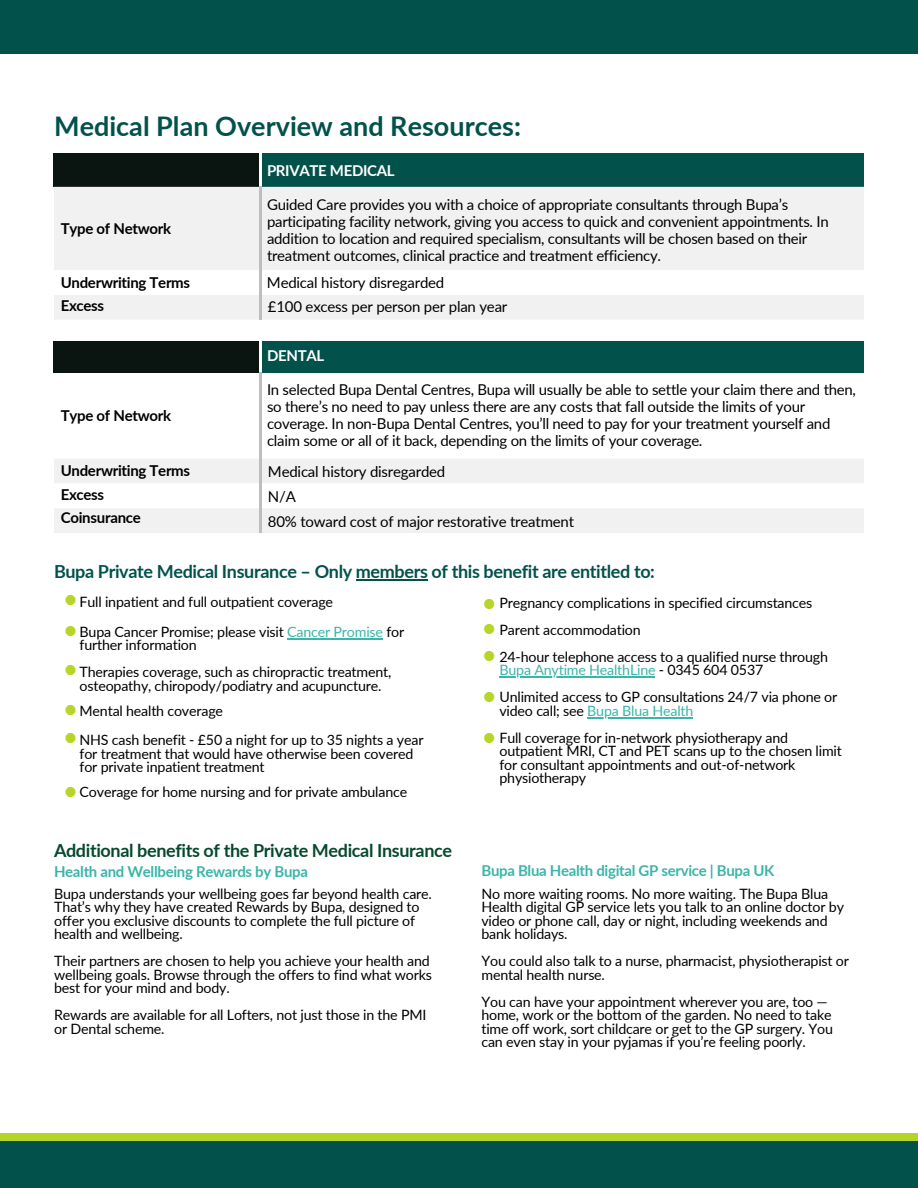
<style>
.page{position:relative;width:918px;height:1188px;background:#fff}
.page>*{position:absolute;margin:0;border:0;box-sizing:border-box;transform-origin:0 0}
.t1{font:700 27px "Lato";color:#02524b}
.t2{font:27px "Lato";color:#b5d626}
.t3{font:700 18px "Lato";letter-spacing:-.02em;color:#02524b}
.t4{font:700 18px "Lato";letter-spacing:-.02em;color:#07492e}
.t5{font:15px/16.8px "Lato";letter-spacing:-.015em;color:#000}
.t6{font:700 15px/23.7px "Lato";letter-spacing:-.02em;color:#000}
.t7{font:700 15px "Lato";letter-spacing:-.02em;color:#3bb5a9}
.t8{font:700 15px "Lato";letter-spacing:-.02em;color:#fff}
.t9{font:14.25px/13.5px "Lato";letter-spacing:-.015em;color:#000}
.t10{font:14.25px "Lato";letter-spacing:-.015em;color:#3bb5a9}
.s1{color:#3bb5a9}
.s2{color:#000}
</style>
<div class="page">
<div style="left:0;top:0;width:918px;height:54px;background:#02524b"></div>
<div style="left:0;top:1134px;width:918px;height:54px;background:#b5d626"></div>
<div style="left:0;top:1142px;width:918px;height:46px;background:#02524b"></div>
<div style="left:54px;top:153px;width:206px;height:34px;background:#0a1410"></div>
<div style="left:260px;top:153px;width:604px;height:34px;background:#02524b"></div>
<div style="left:54px;top:187px;width:810px;height:83px;background:#f1f1f2"></div>
<hr style="left:260px;top:153px;width:1px;height:34px;background:#fff">
<hr style="left:260px;top:187px;width:1px;height:83px;background:#bcbec0">
<svg style="left:54px;top:270px;width:810px;height:50px"></svg>
<div style="left:54px;top:341px;width:206px;height:31px;background:#0a1410"></div>
<div style="left:260px;top:341px;width:604px;height:31px;background:#02524b"></div>
<hr style="left:260px;top:341px;width:1px;height:31px;background:#fff">
<hr style="left:260px;top:372px;width:1px;height:87px;background:#bcbec0">
<svg style="left:54px;top:459px;width:810px;height:74px"></svg>
<hr style="left:356px;top:579px;width:72px;height:2px;background:#02524b">
<hr style="left:499px;top:677px;width:156px;height:1px;background:#3bb5a9">
<hr style="left:587px;top:717px;width:106px;height:1px;background:#3bb5a9">
<hr style="left:287px;top:638px;width:96px;height:1px;background:#3bb5a9">
<p class="t1" style="left:54px;top:109px;width:468px">Medical Plan Overview and Resources:</p>
<p class="t6" style="left:61px;top:217px;width:112px">Type of Network</p>
<h5 class="t6" style="left:61px;top:270px;width:131px">Underwriting Terms<br>Excess</h5>
<p class="t6" style="left:61px;top:404px;width:112px">Type of Network</p>
<h5 class="t6" style="left:61px;top:458px;width:131px">Underwriting Terms<br>Excess<br>Coinsurance</h5>
<p class="t8" style="left:267px;top:161px;width:129px">PRIVATE MEDICAL</p>
<p class="t5" style="left:267px;top:196px;width:563px">Guided Care provides you with a choice of appropriate consultants through Bupa’s participating facility network, giving you access to quick and convenient appointments. In addition to location and required specialism, consultants will be chosen based on their treatment outcomes, clinical practice and treatment efficiency.</p>
<p class="t5" style="left:267px;top:274px;width:179px">Medical history disregarded</p>
<p class="t5" style="left:268px;top:297px;width:241px">£100 excess per person per plan year</p>
<p class="t8" style="left:267px;top:346px;width:59px">DENTAL</p>
<p class="t5" style="left:267px;top:381px;width:590px">In selected Bupa Dental Centres, Bupa will usually be able to settle your claim there and then, so there’s no need to pay unless there are any costs that fall outside the limits of your coverage. In non-Bupa Dental Centres, you’ll need to pay for your treatment yourself and claim some or all of it back, depending on the limits of your coverage.</p>
<p class="t5" style="left:268px;top:463px;width:179px">Medical history disregarded</p>
<p class="t5" style="left:268px;top:488px;width:29px">N/A</p>
<p class="t5" style="left:268px;top:513px;width:308px">80% toward cost of major restorative treatment</p>
<h5 class="t3" style="left:54px;top:561px;width:602px">Bupa Private Medical Insurance – Only members of this benefit are entitled to:</h5>
<h5 class="t2" style="left:63px;top:581px;width:17px">•</h5>
<p class="t2" style="left:481px;top:585px;width:17px">•</p>
<p class="t9" style="left:80px;top:595px;width:255px">Full inpatient and full outpatient coverage</p>
<p class="t9" style="left:80px;top:625px;width:326px">Bupa Cancer Promise; please visit <span class="s1">Cancer Promise</span> for further information</p>
<p class="t9" style="left:80px;top:665px;width:313px">Therapies coverage, such as chiropractic treatment, osteopathy, chiropody/podiatry and acupuncture.</p>
<p class="t9" style="left:499px;top:596px;width:314px">Pregnancy complications in specified circumstances</p>
<h4 class="t9" style="left:499px;top:623px;width:143px">Parent accommodation</h4>
<p class="t9" style="left:499px;top:650px;width:330px">24-hour telephone access to a qualified nurse through</p>
<h2 class="t9" style="left:499px;top:656px;width:339px;line-height:27px"><span class="s1">Bupa Anytime HealthLine</span> - 0345 604 0537<br>Unlimited access to GP consultations 24/7 via phone or</h2>
<p class="t10" style="left:499px;top:702px;width:195px"><span class="s2">video call; see</span> Bupa Blua Health</p>
<p class="t9" style="left:499px;top:731px;width:344px">Full coverage for in-network physiotherapy and outpatient MRI, CT and PET scans up to the chosen limit</p>
<p class="t9" style="left:499px;top:758px;width:298px">for consultant appointments and out-of-network physiotherapy</p>
<p class="t2" style="left:481px;top:610px;width:17px">•</p>
<p class="t2" style="left:481px;top:638px;width:17px">•</p>
<p class="t2" style="left:481px;top:679px;width:17px">•</p>
<p class="t2" style="left:481px;top:720px;width:17px">•</p>
<p class="t2" style="left:63px;top:612px;width:17px">•</p>
<p class="t2" style="left:63px;top:651px;width:17px">•</p>
<p class="t2" style="left:63px;top:691px;width:17px">•</p>
<h2 class="t9" style="left:80px;top:704px;width:145px">Mental health coverage</h2>
<h5 class="t9" style="left:80px;top:733px;width:345px">NHS cash benefit - £50 a night for up to 35 nights a year for treatment that would have otherwise been covered for private inpatient treatment</h5>
<h5 class="t2" style="left:63px;top:720px;width:17px">•</h5>
<p class="t2" style="left:63px;top:773px;width:17px">•</p>
<p class="t9" style="left:80px;top:784px;width:329px">Coverage for home nursing and for private ambulance</p>
<h1 class="t4" style="left:54px;top:839px;width:400px">Additional benefits of the Private Medical Insurance</h1>
<h3 class="t7" style="left:54px;top:862px;width:255px">Health and Wellbeing Rewards by Bupa</h3>
<p class="t7" style="left:481px;top:861px;width:295px">Bupa Blua Health digital GP service | Bupa UK</p>
<p class="t9" style="left:54px;top:886px;width:379px">Bupa understands your wellbeing goes far beyond health care.<br>That’s why they have created Rewards by Bupa, designed to offer you exclusive discounts to complete the full picture of health and wellbeing.</p>
<p class="t9" style="left:54px;top:954px;width:377px">Their partners are chosen to help you achieve your health and</p>
<p class="t9" style="left:54px;top:967px;width:379px">wellbeing goals. Browse through the offers to find what works best for your mind and body.</p>
<p class="t9" style="left:54px;top:1008px;width:374px">Rewards are available for all Lofters, not just those in the PMI or Dental scheme.</p>
<p class="t9" style="left:481px;top:886px;width:364px">No more waiting rooms. No more waiting. The Bupa Blua Health digital GP service lets you talk to an online doctor by video or phone call, day or night, including weekends and bank holidays.</p>
<p class="t9" style="left:481px;top:954px;width:369px">You could also talk to a nurse, pharmacist, physiotherapist or mental health nurse.</p>
<p class="t9" style="left:481px;top:994px;width:353px">You can have your appointment wherever you are, too — home, work or the bottom of the garden. No need to take time off work, sort childcare or get to the GP surgery. You can even stay in your pyjamas if you’re feeling poorly.</p>
</div>
